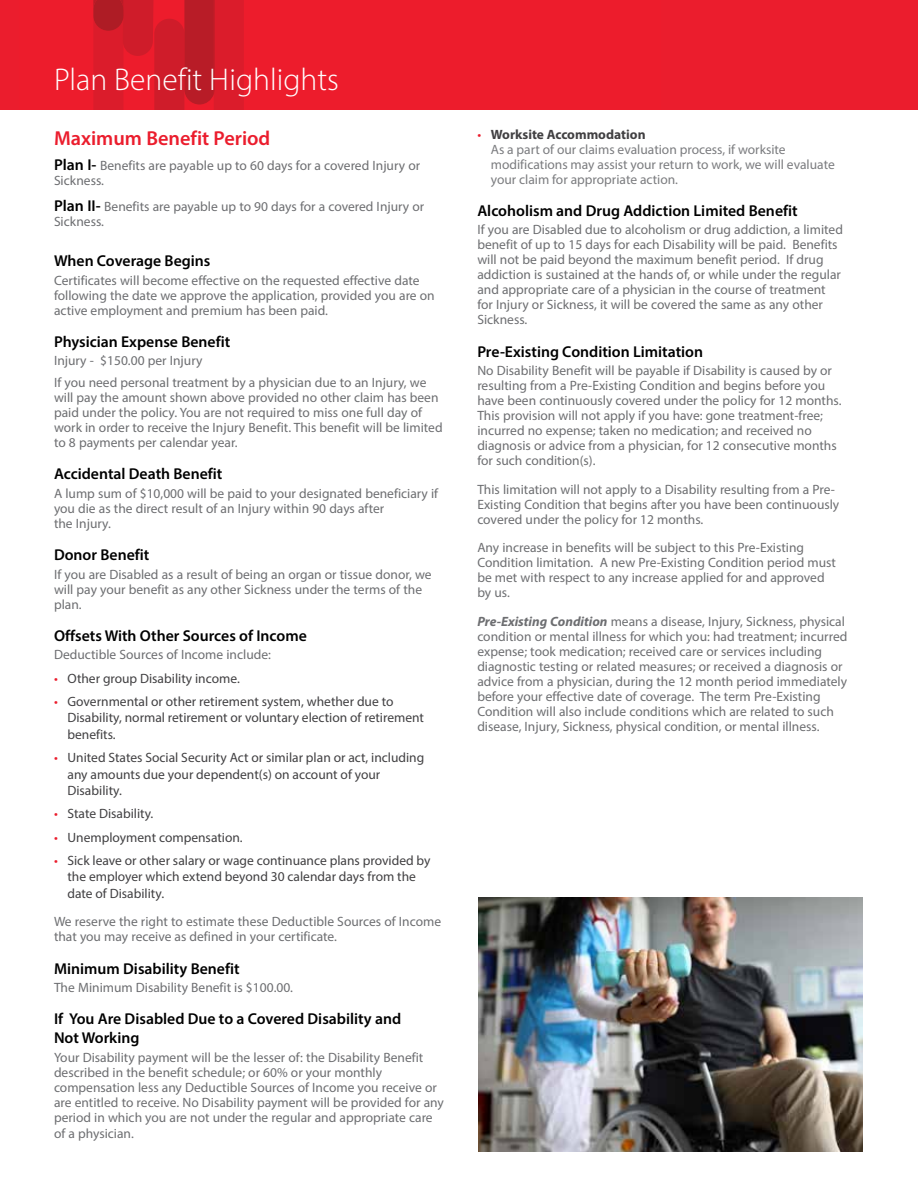
<style>
.page{position:relative;width:918px;height:1188px;background:#fff}
.page>*{position:absolute;margin:0;border:0;box-sizing:border-box;transform-origin:0 0}
.t1{font:300 31.5px "Myriad Pro";color:#fff}
.t2{font:600 20.25px "Myriad Pro";color:#eb1d2d}
.t3{font:600 15.75px/18.8px "Myriad Pro";color:#000}
.t4{font:13.5px/15px "Myriad Pro";color:#6d6e71}
.t5{font:13.5px/16.5px "Myriad Pro";color:#414042}
.t6{font:13.5px/14.7px "Myriad Pro";color:#7b7c7f}
.s1{font-weight:600;font-size:15.75px;color:#000}
.s2{color:#eb1d2d}
.s3{font-weight:700;color:#414042}
.s4{font-weight:700;font-style:italic}
</style>
<div class="page">
<div style="left:0;top:0;width:918px;height:110px;background:#eb1d2d"></div>
<svg style="left:93px;top:0;width:151px;height:110px"></svg>
<img style="left:478px;top:897px;width:385px;height:255px">
<h1 class="t1" style="left:54px;top:60px;width:286px">Plan Benefit Highlights</h1>
<h2 class="t2" style="left:54px;top:125px;width:218px">Maximum Benefit Period</h2>
<p class="t4" style="left:54px;top:158px;width:368px"><span class="s1">Plan I-</span> Benefits are payable up to 60 days for a covered Injury or<br>Sickness.</p>
<p class="t4" style="left:54px;top:198px;width:372px"><span class="s1">Plan II-</span> Benefits are payable up to 90 days for a covered Injury or<br>Sickness.</p>
<p class="t3" style="left:54px;top:251px;width:158px">When Coverage Begins</p>
<p class="t4" style="left:54px;top:272px;width:382px">Certificates will become effective on the requested effective date following the date we approve the application, provided you are on active employment and premium has been paid.</p>
<p class="t3" style="left:54px;top:332px;width:178px">Physician Expense Benefit</p>
<p class="t4" style="left:54px;top:350px;width:374px;line-height:21.8px">Injury - $150.00 per Injury<br>If you need personal treatment by a physician due to an Injury, we</p>
<p class="t4" style="left:54px;top:390px;width:390px">will pay the amount shown above provided no other claim has been paid under the policy. You are not required to miss one full day of work in order to receive the Injury Benefit. This benefit will be limited to 8 payments per calendar year.</p>
<p class="t3" style="left:54px;top:464px;width:170px">Accidental Death Benefit</p>
<p class="t4" style="left:54px;top:486px;width:386px">A lump sum of $10,000 will be paid to your designated beneficiary if you die as the direct result of an Injury within 90 days after<br>the Injury.</p>
<p class="t3" style="left:54px;top:545px;width:97px">Donor Benefit</p>
<p class="t4" style="left:54px;top:566px;width:379px">If you are Disabled as a result of being an organ or tissue donor, we will pay your benefit as any other Sickness under the terms of the plan.</p>
<p class="t3" style="left:54px;top:626px;width:254px">Offsets With Other Sources of Income</p>
<p class="t4" style="left:54px;top:647px;width:218px">Deductible Sources of Income include:</p>
<p class="t5" style="left:54px;top:670px;width:187px"><span class="s2">•</span> Other group Disability income.</p>
<p class="t5" style="left:68px;top:693px;width:358px;text-indent:-14px"><span class="s2">•</span> Governmental or other retirement system, whether due to<br>Disability, normal retirement or voluntary election of retirement benefits.</p>
<p class="t5" style="left:68px;top:749px;width:358px;text-indent:-14px"><span class="s2">•</span> United States Social Security Act or similar plan or act, including any amounts due your dependent(s) on account of your<br>Disability.</p>
<p class="t5" style="left:54px;top:805px;width:101px"><span class="s2">•</span> State Disability.</p>
<p class="t5" style="left:54px;top:829px;width:190px"><span class="s2">•</span> Unemployment compensation.</p>
<p class="t5" style="left:68px;top:852px;width:365px;text-indent:-14px"><span class="s2">•</span> Sick leave or other salary or wage continuance plans provided by the employer which extend beyond 30 calendar days from the date of Disability.</p>
<p class="t4" style="left:54px;top:914px;width:389px">We reserve the right to estimate these Deductible Sources of Income that you may receive as defined in your certificate.</p>
<p class="t3" style="left:54px;top:959px;width:187px">Minimum Disability Benefit</p>
<p class="t4" style="left:54px;top:980px;width:241px">The Minimum Disability Benefit is $100.00.</p>
<p class="t3" style="left:54px;top:1009px;width:349px">If You Are Disabled Due to a Covered Disability and<br>Not Working</p>
<p class="t4" style="left:54px;top:1049px;width:391px">Your Disability payment will be the lesser of: the Disability Benefit described in the benefit schedule; or 60% or your monthly compensation less any Deductible Sources of Income you receive or are entitled to receive. No Disability payment will be provided for any period in which you are not under the regular and appropriate care</p>
<p class="t4" style="left:54px;top:1126px;width:81px">of a physician.</p>
<p class="t6" style="left:491px;top:127px;width:346px;text-indent:-14px"><span class="s2">•</span> <span class="s3">Worksite Accommodation<br></span>As a part of our claims evaluation process, if worksite modifications may assist your return to work, we will evaluate your claim for appropriate action.</p>
<p class="t3" style="left:477px;top:201px;width:322px">Alcoholism and Drug Addiction Limited Benefit</p>
<p class="t4" style="left:477px;top:222px;width:367px">If you are Disabled due to alcoholism or drug addiction, a limited benefit of up to 15 days for each Disability will be paid. Benefits will not be paid beyond the maximum benefit period. If drug addiction is sustained at the hands of, or while under the regular and appropriate care of a physician in the course of treatment for Injury or Sickness, it will be covered the same as any other Sickness.</p>
<p class="t3" style="left:477px;top:342px;width:227px">Pre-Existing Condition Limitation</p>
<p class="t4" style="left:477px;top:363px;width:366px">No Disability Benefit will be payable if Disability is caused by or resulting from a Pre-Existing Condition and begins before you have been continuously covered under the policy for 12 months.<br>This provision will not apply if you have: gone treatment-free; incurred no expense; taken no medication; and received no diagnosis or advice from a physician, for 12 consecutive months for such condition(s).</p>
<p class="t4" style="left:477px;top:482px;width:363px">This limitation will not apply to a Disability resulting from a Pre-<br>Existing Condition that begins after you have been continuously covered under the policy for 12 months.</p>
<p class="t4" style="left:477px;top:540px;width:360px">Any increase in benefits will be subject to this Pre-Existing Condition limitation. A new Pre-Existing Condition period must be met with respect to any increase applied for and approved by us.</p>
<p class="t4" style="left:477px;top:613px;width:372px"><span class="s4">Pre-Existing Condition</span> means a disease, Injury, Sickness, physical condition or mental illness for which you: had treatment; incurred expense; took medication; received care or services including diagnostic testing or related measures; or received a diagnosis or advice from a physician, during the 12 month period immediately before your effective date of coverage. The term Pre-Existing Condition will also include conditions which are related to such disease, Injury, Sickness, physical condition, or mental illness.</p>
</div>
